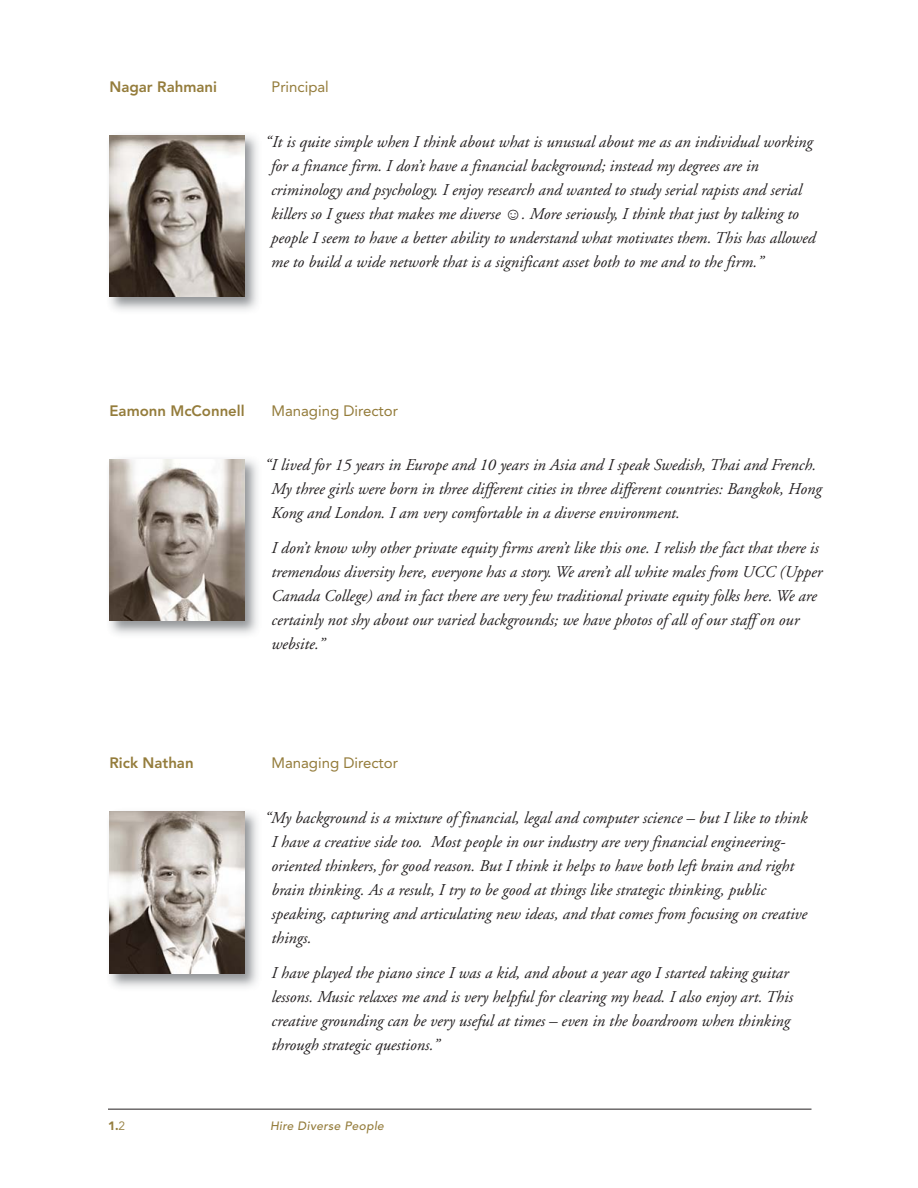
<style>
.page{position:relative;width:918px;height:1188px;background:#fff}
.page>*{position:absolute;margin:0;border:0;box-sizing:border-box;transform-origin:0 0}
.t1{font:italic 16.5px/24px "Adobe Garamond";color:#231f20}
.t2{font:15px "Avenir";color:#947c3b}
.t3{font:800 15px "Avenir";color:#947c3b}
.t4{font:500 12px "Avenir";color:#947c3b}
.t5{font:900 12px "Avenir";color:#947c3b}
.s1{font-family:"Arial";font-weight:700}
.s2{font-weight:400}
</style>
<div class="page">
<img style="left:109px;top:135px;width:149px;height:176px">
<img style="left:110px;top:135px;width:134px;height:162px">
<img style="left:109px;top:459px;width:149px;height:176px">
<img style="left:110px;top:459px;width:134px;height:162px">
<img style="left:109px;top:811px;width:149px;height:177px">
<img style="left:110px;top:812px;width:134px;height:162px">
<hr style="left:108px;top:1109px;width:704px;height:1px;background:#231f20">
<p class="t3" style="left:110px;top:81px;width:109px">Nagar Rahmani</p>
<p class="t2" style="left:272px;top:81px;width:59px">Principal</p>
<p class="t1" style="left:271px;top:132px;width:546px;text-indent:-6px">“It is quite simple when I think about what is unusual about me as an individual working for a finance firm. I don’t have a financial background; instead my degrees are in criminology and psychology. I enjoy research and wanted to study serial rapists and serial killers so I guess that makes me diverse <span class="s1">☺</span>. More seriously, I think that just by talking to people I seem to have a better ability to understand what motivates them. This has allowed me to build a wide network that is a significant asset both to me and to the firm.”</p>
<p class="t3" style="left:110px;top:404px;width:137px">Eamonn McConnell</p>
<p class="t2" style="left:272px;top:404px;width:128px">Managing Director</p>
<p class="t1" style="left:271px;top:455px;width:552px;text-indent:-7px">“I lived for 15 years in Europe and 10 years in Asia and I speak Swedish, Thai and French.<br>My three girls were born in three different cities in three different countries: Bangkok, Hong<br>Kong and London. I am very comfortable in a diverse environment.</p>
<p class="t1" style="left:271px;top:537px;width:552px">I don’t know why other private equity firms aren’t like this one. I relish the fact that there is tremendous diversity here, everyone has a story. We aren’t all white males from UCC (Upper Canada College) and in fact there are very few traditional private equity folks here. We are certainly not shy about our varied backgrounds; we have photos of all of our staff on our website.”</p>
<p class="t3" style="left:110px;top:757px;width:86px">Rick Nathan</p>
<p class="t2" style="left:272px;top:757px;width:128px">Managing Director</p>
<p class="t1" style="left:271px;top:807px;width:537px;text-indent:-7px">“My background is a mixture of financial, legal and computer science – but I like to think I have a creative side too. Most people in our industry are very financial engineering&shy;oriented thinkers, for good reason. But I think it helps to have both left brain and right brain thinking. As a result, I try to be good at things like strategic thinking, public speaking, capturing and articulating new ideas, and that comes from focusing on creative things.</p>
<p class="t1" style="left:271px;top:962px;width:523px">I have played the piano since I was a kid, and about a year ago I started taking guitar lessons. Music relaxes me and is very helpful for clearing my head. I also enjoy art. This creative grounding can be very useful at times – even in the boardroom when thinking through strategic questions.”</p>
<p class="t5" style="left:108px;top:1121px;width:19px">1.<span class="s2">2</span></p>
<p class="t4" style="left:270px;top:1121px;width:117px">Hire Diverse People</p>
</div>
